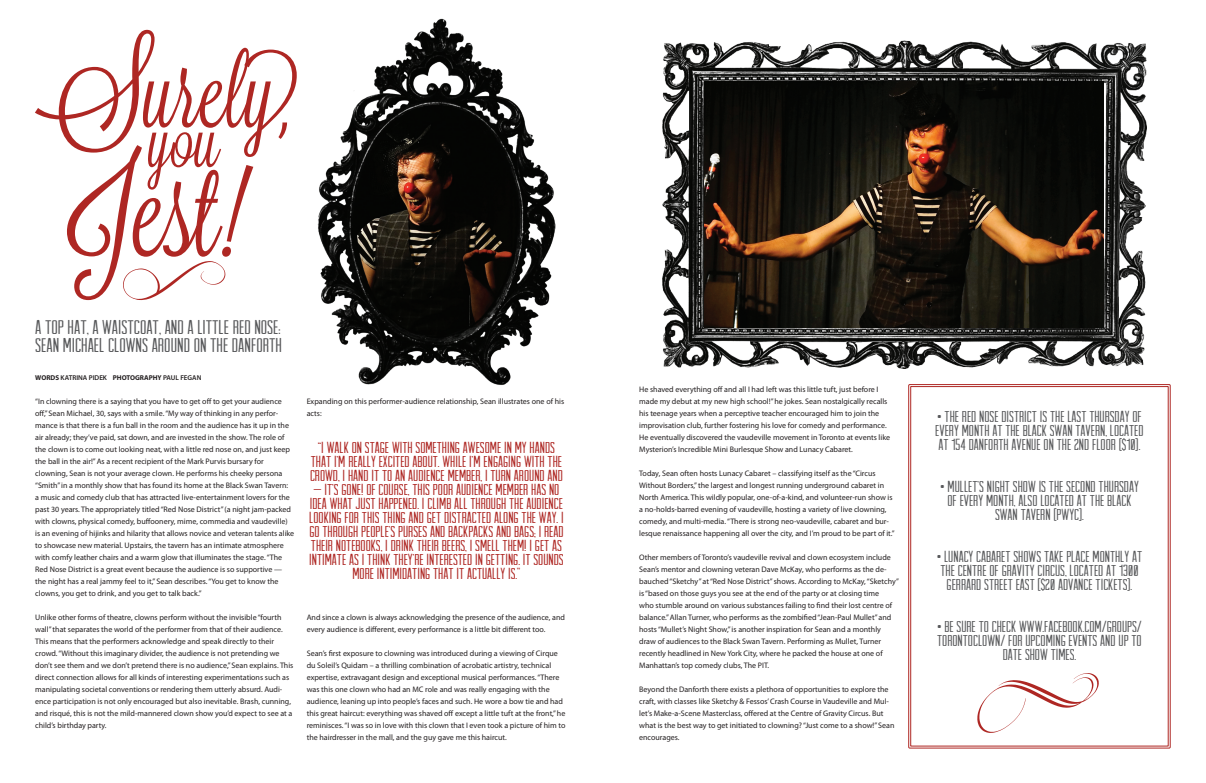
<style>
.page{position:relative;width:1206px;height:783px;background:#fff}
.page>*{position:absolute;margin:0;border:0;box-sizing:border-box;transform-origin:0 0}
.t1{font:125px "Lavanderia";color:#ae2723}
.t2{font:100px "Lavanderia";color:#ae2723}
.t3{font:75px "Lavanderia";color:#ae2723}
.t4{font:70px "Respective Swashes Slanted";color:#ae2723}
.t5{font:20px/18px "Arvil Sans";color:#57585a}
.t6{font:16px/14px "Arvil Sans";color:#ae2723;text-align:center}
.t7{font:16px/14px "Arvil Sans";color:#57585a;text-align:center}
.t8{font:8px/12px "Myriad Pro";color:#231f20}
.t9{font:600 7px "Myriad Pro";color:#231f20}
.s1{font-size:110px}
.s2{font-weight:700}
</style>
<div class="page">
<div style="left:908px;top:384px;width:263px;height:365px;border:1px solid #ae2723"></div>
<div style="left:910px;top:386px;width:259px;height:361px;border:1px solid #ae2723"></div>
<img style="left:317px;top:18px;width:239px;height:367px">
<img style="left:662px;top:41px;width:484px;height:327px">
<img style="left:704px;top:82px;width:399px;height:245px">
<p class="t2" style="left:35px;top:34px;width:264px"><span class="s1">S</span>urely,</p>
<p class="t3" style="left:149px;top:97px;width:72px">you</p>
<p class="t1" style="left:68px;top:140px;width:174px">Jest!</p>
<p class="t4" style="left:118px;top:235px;width:105px">S</p>
<p class="t5" style="left:35px;top:318px;width:248px">A TOP HAT, A WAISTCOAT, AND A LITTLE RED NOSE:<br>SEAN MICHAEL CLOWNS AROUND ON THE DANFORTH</p>
<p class="t9" style="left:35px;top:374px;width:168px"><span class="s2">WORDS</span> KATRINA PIDEK <span class="s2">PHOTOGRAPHY</span> PAUL FEGAN</p>
<p class="t8" style="left:35px;top:395px;width:261px">“In clowning there is a saying that you have to get off to get your audience off,” Sean Michael, 30, says with a smile. “My way of thinking in any perfor&shy;mance is that there is a fun ball in the room and the audience has it up in the air already; they’ve paid, sat down, and are invested in the show. The role of the clown is to come out looking neat, with a little red nose on, and just keep the ball in the air!” As a recent recipient of the Mark Purvis bursary for clowning, Sean is not your average clown. He performs his cheeky persona “Smith” in a monthly show that has found its home at the Black Swan Tavern:<br>a music and comedy club that has attracted live-entertainment lovers for the past 30 years. The appropriately titled “Red Nose District” (a night jam-packed with clowns, physical comedy, buffoonery, mime, commedia and vaudeville) is an evening of hijinks and hilarity that allows novice and veteran talents alike to showcase new material. Upstairs, the tavern has an intimate atmosphere with comfy leather chairs and a warm glow that illuminates the stage. “The Red Nose District is a great event because the audience is so supportive — the night has a real jammy feel to it,” Sean describes. “You get to know the clowns, you get to drink, and you get to talk back.”</p>
<p class="t8" style="left:35px;top:611px;width:260px">Unlike other forms of theatre, clowns perform without the invisible “fourth wall” that separates the world of the performer from that of their audience.<br>This means that the performers acknowledge and speak directly to their crowd. “Without this imaginary divider, the audience is not pretending we don’t see them and we don’t pretend there is no audience,” Sean explains. This direct connection allows for all kinds of interesting experimentations such as manipulating societal conventions or rendering them utterly absurd. Audi&shy;ence participation is not only encouraged but also inevitable. Brash, cunning, and risqué, this is not the mild-mannered clown show you’d expect to see at a child’s birthday party.</p>
<p class="t8" style="left:307px;top:395px;width:259px">Expanding on this performer-audience relationship, Sean illustrates one of his acts:</p>
<p class="t6" style="left:310px;top:440px;width:254px">“I WALK ON STAGE WITH SOMETHING AWESOME IN MY HANDS<br>THAT I’M REALLY EXCITED ABOUT. WHILE I’M ENGAGING WITH THE<br>CROWD, I HAND IT TO AN AUDIENCE MEMBER, I TURN AROUND AND</p>
<p class="t6" style="left:309px;top:482px;width:256px">— IT’S GONE! OF COURSE, THIS POOR AUDIENCE MEMBER HAS NO IDEA WHAT JUST HAPPENED. I CLIMB ALL THROUGH THE AUDIENCE LOOKING FOR THIS THING AND GET DISTRACTED ALONG THE WAY. I GO THROUGH PEOPLE’S PURSES AND BACKPACKS AND BAGS; I READ THEIR NOTEBOOKS, I DRINK THEIR BEERS, I SMELL THEM! I GET AS INTIMATE AS I THINK THEY’RE INTERESTED IN GETTING. IT SOUNDS MORE INTIMIDATING THAT IT ACTUALLY IS.”</p>
<p class="t8" style="left:307px;top:611px;width:260px">And since a clown is always acknowledging the presence of the audience, and every audience is different, every performance is a little bit different too.</p>
<p class="t8" style="left:307px;top:647px;width:260px">Sean’s first exposure to clowning was introduced during a viewing of Cirque du Soleil’s Quidam – a thrilling combination of acrobatic artistry, technical expertise, extravagant design and exceptional musical performances. “There was this one clown who had an MC role and was really engaging with the audience, leaning up into people’s faces and such. He wore a bow tie and had this great haircut: everything was shaved off except a little tuft at the front,” he reminisces. “I was so in love with this clown that I even took a picture of him to the hairdresser in the mall, and the guy gave me this haircut.</p>
<p class="t8" style="left:639px;top:383px;width:252px">He shaved everything off and all I had left was this little tuft, just before I made my debut at my new high school!” he jokes. Sean nostalgically recalls his teenage years when a perceptive teacher encouraged him to join the improvisation club, further fostering his love for comedy and performance.<br>He eventually discovered the vaudeville movement in Toronto at events like Mysterion’s Incredible Mini Burlesque Show and Lunacy Cabaret.</p>
<p class="t8" style="left:639px;top:467px;width:257px">Today, Sean often hosts Lunacy Cabaret – classifying itself as the “Circus Without Borders,” the largest and longest running underground cabaret in North America. This wildly popular, one-of-a-kind, and volunteer-run show is a no-holds-barred evening of vaudeville, hosting a variety of live clowning, comedy, and multi-media. “There is strong neo-vaudeville, cabaret and bur&shy;lesque renaissance happening all over the city, and I’m proud to be part of it.”</p>
<p class="t8" style="left:639px;top:551px;width:261px">Other members of Toronto’s vaudeville revival and clown ecosystem include Sean’s mentor and clowning veteran Dave McKay, who performs as the de&shy;bauched “Sketchy” at “Red Nose District” shows. According to McKay, “Sketchy” is “based on those guys you see at the end of the party or at closing time<br>who stumble around on various substances failing to find their lost centre of balance.” Allan Turner, who performs as the zombified “Jean-Paul Mullet” and hosts “Mullet’s Night Show,” is another inspiration for Sean and a monthly draw of audiences to the Black Swan Tavern. Performing as Mullet, Turner recently headlined in New York City, where he packed the house at one of Manhattan’s top comedy clubs, The PIT.</p>
<p class="t8" style="left:639px;top:683px;width:257px">Beyond the Danforth there exists a plethora of opportunities to explore the craft, with classes like Sketchy &amp; Fessos’ Crash Course in Vaudeville and Mul&shy;let’s Make-a-Scene Masterclass, offered at the Centre of Gravity Circus. But what is the best way to get initiated to clowning? “Just come to a show!” Sean encourages.</p>
<p class="t7" style="left:935px;top:409px;width:210px;text-align:justify">• THE RED NOSE DISTRICT IS THE LAST THURSDAY OF EVERY MONTH AT THE BLACK SWAN TAVERN, LOCATED AT 154 DANFORTH AVENUE ON THE 2ND FLOOR ($10).</p>
<p class="t7" style="left:940px;top:479px;width:200px">• MULLET’S NIGHT SHOW IS THE SECOND THURSDAY<br>OF EVERY MONTH, ALSO LOCATED AT THE BLACK<br>SWAN TAVERN (PWYC).</p>
<p class="t7" style="left:937px;top:549px;width:207px">• LUNACY CABARET SHOWS TAKE PLACE MONTHLY AT<br>THE CENTRE OF GRAVITY CIRCUS, LOCATED AT 1300<br>GERRARD STREET EAST ($20 ADVANCE TICKETS).</p>
<p class="t7" style="left:937px;top:619px;width:206px">• BE SURE TO CHECK WWW.FACEBOOK.COM/GROUPS/<br>TORONTOCLOWN/ FOR UPCOMING EVENTS AND UP TO<br>DATE SHOW TIMES.</p>
<p class="t4" style="left:977px;top:668px;width:105px">I</p>
</div>
